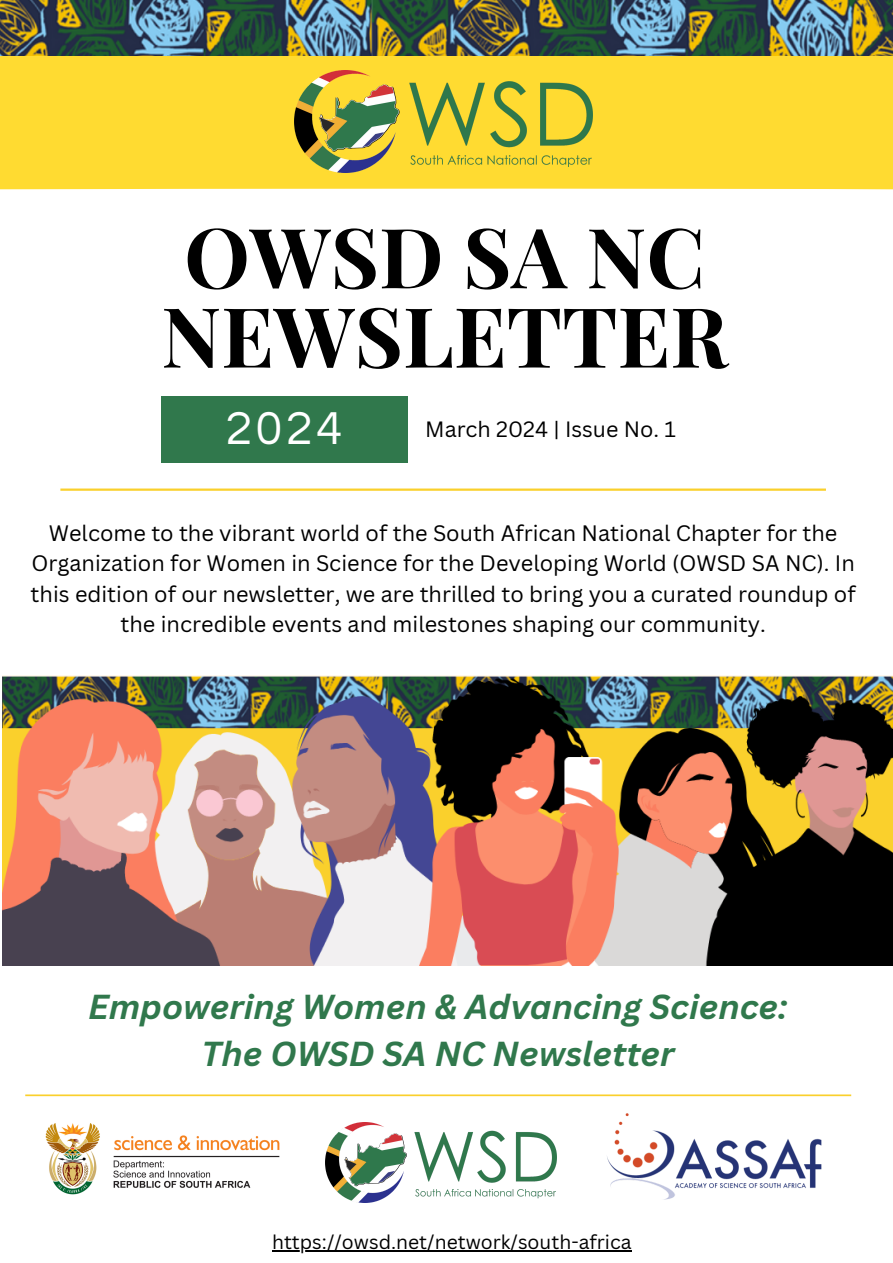
<style>
.page{position:relative;width:893px;height:1263px;background:#fff}
.page>*{position:absolute;margin:0;border:0;box-sizing:border-box;transform-origin:0 0}
.t1{font:700 83.1px/79.3px "Playfair Display";color:#000}
.t2{font:48px "Questrial";color:#fff}
.t3{font:italic 700 33.75px "Canva Sans";color:#30784c}
.t4{font:21.75px/30.4px "Canva Sans";color:#000;text-align:center}
.t5{font:21.52px "Canva Sans";color:#000}
.t6{font:19.35px "Canva Sans";color:#000}
</style>
<div class="page">
<div style="left:0;top:55px;width:893px;height:135px;background:#ffdb31"></div>
<img style="left:30px;top:1096px;width:261px;height:99px">
<img style="left:325px;top:1123px;width:232px;height:79px">
<img style="left:607px;top:1113px;width:215px;height:87px">
<hr style="left:25px;top:1094px;width:826px;height:2px;background:#fad02c">
<hr style="left:60px;top:488px;width:766px;height:3px;background:#fad02c">
<img style="left:0;top:0;width:893px;height:55px">
<img style="left:294px;top:70px;width:298px;height:103px">
<div style="left:161px;top:396px;width:246px;height:67px;background:#30784c"></div>
<img style="left:2px;top:676px;width:891px;height:289px">
<hr style="left:272px;top:1250px;width:359px;height:2px;background:#000">
<p class="t1" style="left:161px;top:214px;width:568px">OWSD SA NC<br>NEWSLETTER</p>
<p class="t2" style="left:226px;top:405px;width:118px">2024</p>
<p class="t5" style="left:425px;top:414px;width:252px">March 2024 | Issue No. 1</p>
<p class="t4" style="left:31px;top:517px;width:826px">Welcome to the vibrant world of the South African National Chapter for the Organization for Women in Science for the Developing World (OWSD SA NC). In this edition of our newsletter, we are thrilled to bring you a curated roundup of the incredible events and milestones shaping our community.</p>
<p class="t3" style="left:88px;top:983px;width:701px">Empowering Women &amp; Advancing Science:</p>
<p class="t3" style="left:201px;top:1030px;width:474px">The OWSD SA NC Newsletter</p>
<h3 class="t6" style="left:272px;top:1228px;width:361px">https://owsd.net/network/south-africa</h3>
</div>
